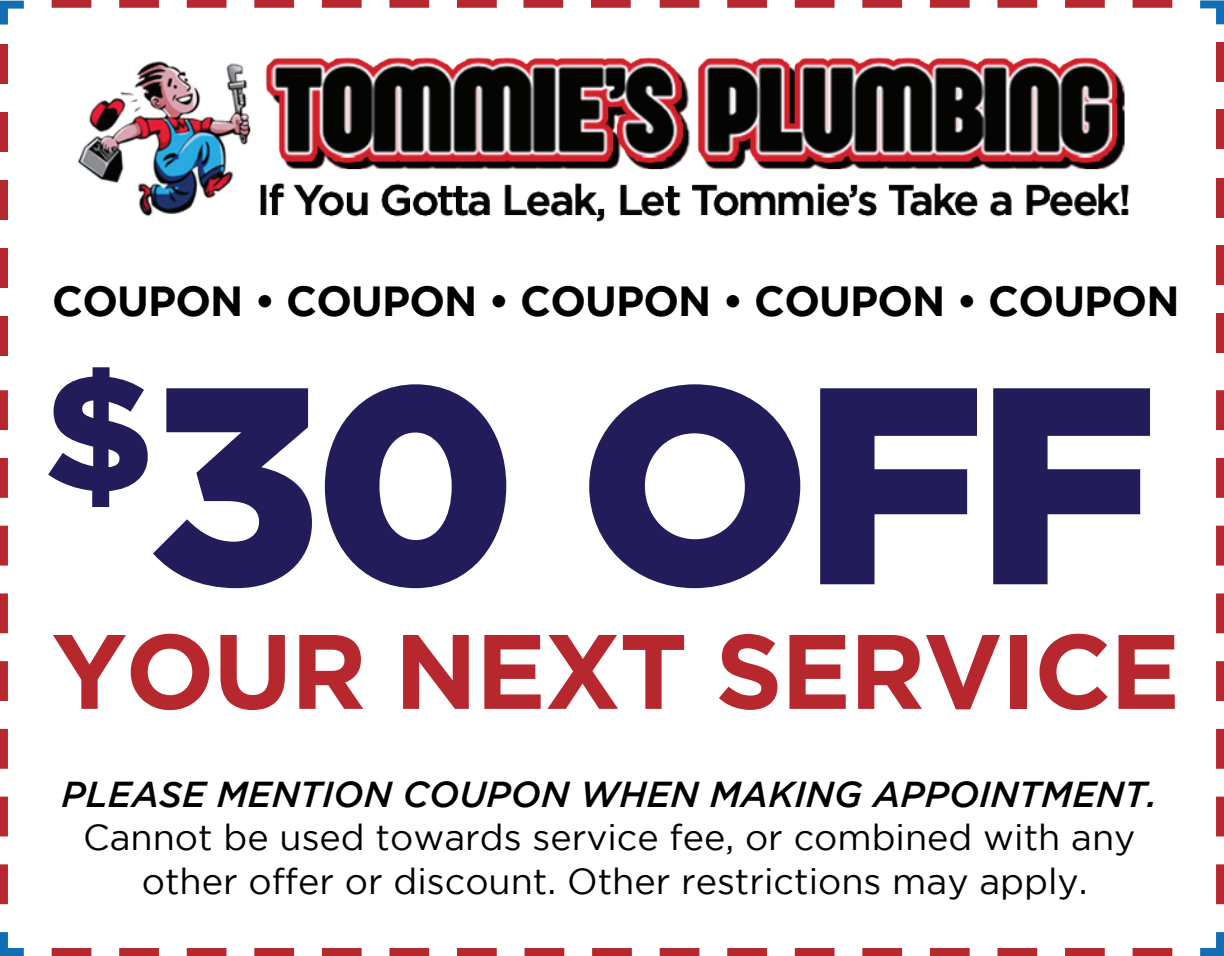
<style>
.page{position:relative;width:1224px;height:956px;background:#fff}
.page>*{position:absolute;margin:0;border:0;box-sizing:border-box;transform-origin:0 0}
.t1{font:900 280px "Gotham";color:#221c5a}
.t2{font:700 105.6px "Gotham";letter-spacing:-.02em;color:#b7282e}
.t3{font:700 42px "Gotham";letter-spacing:-.02em;color:#000}
.t4{font:36px/43.2px "Gotham";color:#000;text-align:center}
.t5{font:italic 500 36px "Gotham";color:#000}
</style>
<div class="page">
<img style="left:77px;top:57px;width:1052px;height:165px">
<svg style="left:1200px;top:932px;width:24px;height:24px"></svg>
<svg style="left:0;top:932px;width:24px;height:24px"></svg>
<svg style="left:0;top:1px;width:24px;height:24px"></svg>
<svg style="left:1200px;top:0;width:24px;height:24px"></svg>
<svg style="left:52px;top:948px;width:1120px;height:8px"></svg>
<svg style="left:0;top:390px;width:8px;height:514px"></svg>
<svg style="left:52px;top:0;width:1120px;height:8px"></svg>
<svg style="left:1216px;top:390px;width:8px;height:514px"></svg>
<div style="left:0;top:316px;width:8px;height:40px;background:#b7282e"></div>
<div style="left:0;top:248px;width:8px;height:40px;background:#b7282e"></div>
<div style="left:0;top:181px;width:8px;height:39px;background:#b7282e"></div>
<div style="left:1216px;top:313px;width:8px;height:40px;background:#b7282e"></div>
<div style="left:1216px;top:178px;width:8px;height:40px;background:#b7282e"></div>
<div style="left:1216px;top:246px;width:8px;height:39px;background:#b7282e"></div>
<div style="left:0;top:112px;width:8px;height:40px;background:#b7282e"></div>
<div style="left:0;top:44px;width:8px;height:40px;background:#b7282e"></div>
<div style="left:1216px;top:42px;width:8px;height:40px;background:#b7282e"></div>
<div style="left:1216px;top:110px;width:8px;height:39px;background:#b7282e"></div>
<p class="t3" style="left:52px;top:276px;width:1129px">COUPON • COUPON • COUPON • COUPON • COUPON</p>
<h1 class="t1" style="left:44px;top:323px;width:1115px"><sup>$</sup>30 OFF</h1>
<h2 class="t2" style="left:52px;top:610px;width:1130px">YOUR NEXT SERVICE</h2>
<p class="t5" style="left:61px;top:774px;width:1097px">PLEASE MENTION COUPON WHEN MAKING APPOINTMENT.</p>
<p class="t4" style="left:83px;top:815px;width:1054px">Cannot be used towards service fee, or combined with any other offer or discount. Other restrictions may apply.</p>
</div>
